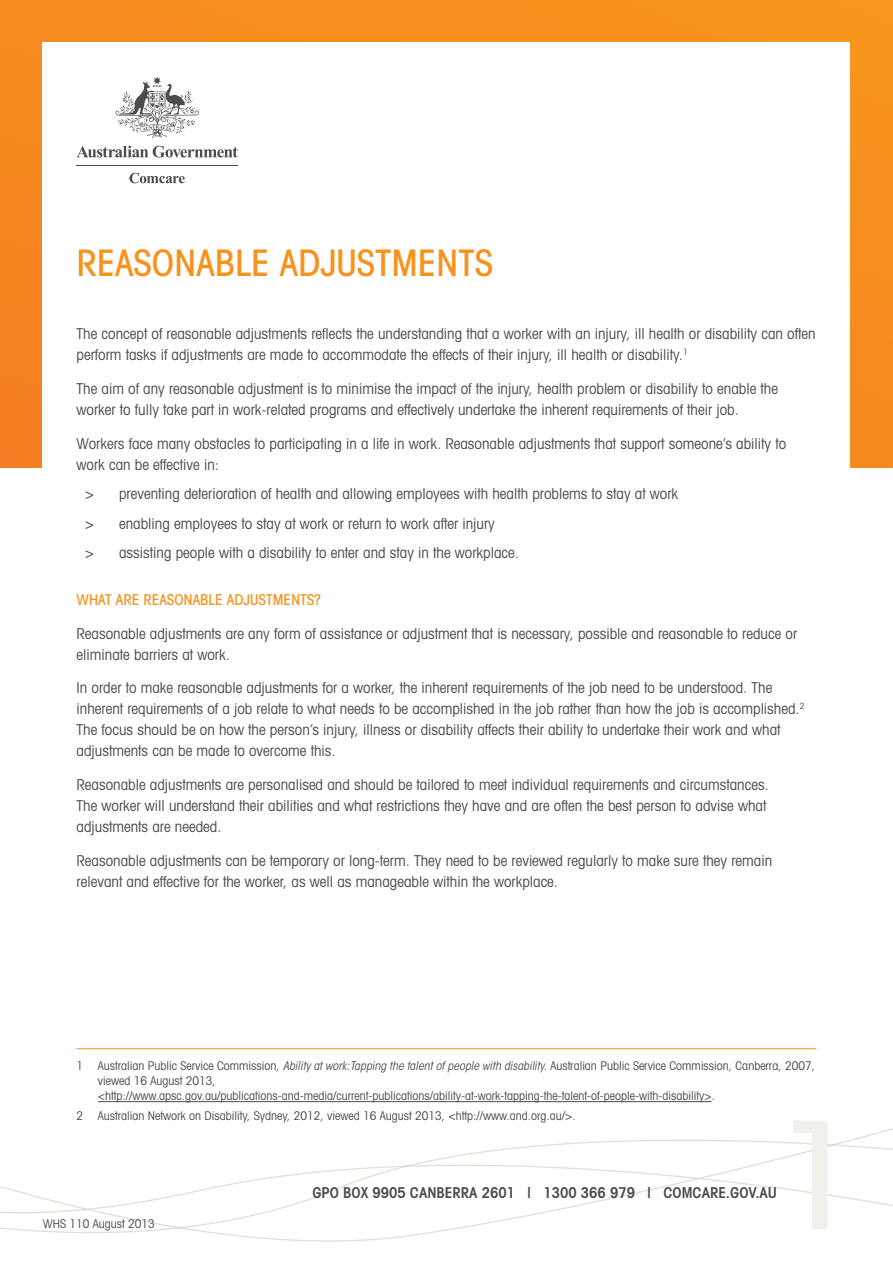
<style>
.page{position:relative;width:893px;height:1263px;background:#fff}
.page>*{position:absolute;margin:0;border:0;box-sizing:border-box;transform-origin:0 0}
.t1{font:500 condensed 36.6px "Avant Garde";color:#f7931d}
.Text{font:condensed 15px/21px "Avant Garde";color:#4b4c4d}
.Bullet_1{font:condensed 15px "Avant Garde";color:#4b4c4d}
.Heading_4{font:600 condensed 15px "Avant Garde";color:#4b4c4d}
.Heading_1{font:500 condensed 15px "Avant Garde";color:#f7931d}
.Footnote{font:condensed 12px/15px "Avant Garde";color:#4b4c4d}
.Footnote_no{font:condensed 12px "Avant Garde";color:#4b4c4d}
.s1{font-family:"ITC Avant Garde Std";font-style:italic}
</style>
<div class="page">
<svg style="left:0;top:1128px;width:893px;height:114px"></svg>
<svg style="left:0;top:0;width:893px;height:468px;background:#f68e20"></svg>
<div style="left:43px;top:43px;width:807px;height:478px;background:#fff"></div>
<svg style="left:77px;top:146px;width:161px;height:12px"></svg>
<svg style="left:115px;top:77px;width:84px;height:61px"></svg>
<hr style="left:77px;top:165px;width:161px;height:1px;background:#4b4c4d">
<svg style="left:129px;top:173px;width:56px;height:10px"></svg>
<hr style="left:77px;top:1048px;width:739px;height:1px;background:#f7931d">
<hr style="left:98px;top:1101px;width:614px;height:1px;background:#4b4c4d">
<p class="t1" style="left:77px;top:240px;width:418px">REASONABLE ADJUSTMENTS</p>
<p class="Text" style="left:77px;top:323px;width:740px">The concept of reasonable adjustments reflects the understanding that a worker with an injury, ill health or disability can often perform tasks if adjustments are made to accommodate the effects of their injury, ill health or disability.<sup>1</sup></p>
<p class="Text" style="left:77px;top:378px;width:703px">The aim of any reasonable adjustment is to minimise the impact of the injury, health problem or disability to enable the worker to fully take part in work-related programs and effectively undertake the inherent requirements of their job.</p>
<p class="Text" style="left:77px;top:432px;width:711px">Workers face many obstacles to participating in a life in work. Reasonable adjustments that support someone’s ability to work can be effective in:</p>
<p class="Bullet_1" style="left:85px;top:485px;width:595px">&gt; preventing deterioration of health and allowing employees with health problems to stay at work</p>
<p class="Bullet_1" style="left:85px;top:514px;width:411px">&gt; enabling employees to stay at work or return to work after injury</p>
<p class="Bullet_1" style="left:85px;top:544px;width:435px">&gt; assisting people with a disability to enter and stay in the workplace.</p>
<p class="Heading_1" style="left:77px;top:590px;width:246px">WHAT ARE REASONABLE ADJUSTMENTS?</p>
<p class="Text" style="left:77px;top:622px;width:722px">Reasonable adjustments are any form of assistance or adjustment that is necessary, possible and reasonable to reduce or eliminate barriers at work.</p>
<p class="Text" style="left:77px;top:677px;width:730px">In order to make reasonable adjustments for a worker, the inherent requirements of the job need to be understood. The inherent requirements of a job relate to what needs to be accomplished in the job rather than how the job is accomplished.<sup>2<br></sup>The focus should be on how the person’s injury, illness or disability affects their ability to undertake their work and what adjustments can be made to overcome this.</p>
<p class="Text" style="left:77px;top:774px;width:694px">Reasonable adjustments are personalised and should be tailored to meet individual requirements and circumstances.<br>The worker will understand their abilities and what restrictions they have and are often the best person to advise what adjustments are needed.</p>
<p class="Text" style="left:77px;top:850px;width:697px">Reasonable adjustments can be temporary or long-term. They need to be reviewed regularly to make sure they remain relevant and effective for the worker, as well as manageable within the workplace.</p>
<p class="Footnote" style="left:98px;top:1058px;width:719px;text-indent:-21px">1 Australian Public Service Commission, <span class="s1">Ability at work: Tapping the talent of people with disability.</span> Australian Public Service Commission, Canberra, 2007, viewed 16 August 2013, &lt;http://www.apsc.gov.au/publications-and-media/current-publications/ability-at-work-tapping-the-talent-of-people-with-disability&gt;.</p>
<p class="Footnote_no" style="left:77px;top:1108px;width:501px">2 Australian Network on Disability, Sydney, 2012, viewed 16 August 2013, &lt;http://www.and.org.au/&gt;.</p>
<p class="Footnote" style="left:43px;top:1216px;width:114px">WHS 110 August 2013</p>
<p class="Heading_4" style="left:312px;top:1183px;width:466px">GPO BOX 9905 CANBERRA 2601 | 1300 366 979 | COMCARE.GOV.AU</p>
</div>
